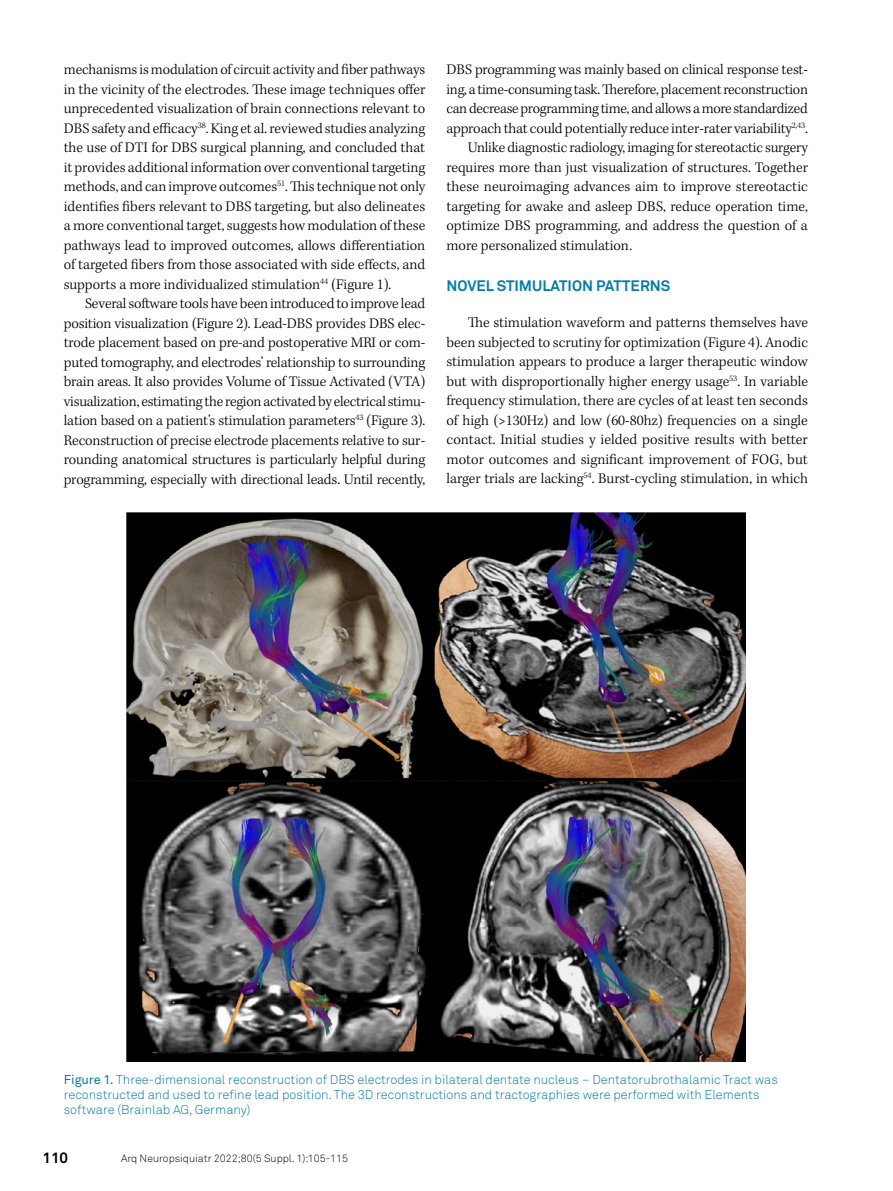
<style>
.page{position:relative;width:893px;height:1191px;background:#fff}
.page>*{position:absolute;margin:0;border:0;box-sizing:border-box;transform-origin:0 0}
.t1{font:300 15px/19.5px "Kepler Std";letter-spacing:-.005em;color:#000;text-align:justify}
.t2{font:700 15px "Akkurat Pro";color:#007dac}
.t3{font:700 15px "Akkurat Pro";color:#000}
.t4{font:12.75px/15.3px "Akkurat Light Pro";color:#007dac}
.t5{font:10.5px "Akkurat Light Pro";color:#000}
.s1{font-family:"Akkurat Pro"}
</style>
<div class="page">
<img style="left:126px;top:512px;width:619px;height:549px">
<p class="t1" style="left:64px;top:60px;width:363px">mechanisms is modulation of circuit activity and fiber pathways in the vicinity of the electrodes. These image techniques offer unprecedented visualization of brain connections relevant to DBS safety and efficacy<sup>38</sup>. King et al. reviewed studies analyzing the use of DTI for DBS surgical planning, and concluded that it provides additional information over conventional targeting methods, and can improve outcomes<sup>51</sup>. This technique not only identifies fibers relevant to DBS targeting, but also delineates a more conventional target, suggests how modulation of these pathways lead to improved outcomes, allows differentiation of targeted fibers from those associated with side effects, and supports a more individualized stimulation<sup>44</sup> (Figure 1).</p>
<p class="t1" style="left:64px;top:294px;width:363px;text-indent:21px">Several software tools have been introduced to improve lead position visualization (Figure 2). Lead-DBS provides DBS elec&shy;trode placement based on pre-and postoperative MRI or com&shy;puted tomography, and electrodes’ relationship to surrounding brain areas. It also provides Volume of Tissue Activated (VTA) visualization, estimating the region activated by electrical stimu&shy;lation based on a patient’s stimulation parameters<sup>43</sup> (Figure 3).<br>Reconstruction of precise electrode placements relative to sur&shy;rounding anatomical structures is particularly helpful during programming, especially with directional leads. Until recently,</p>
<p class="t1" style="left:446px;top:60px;width:363px">DBS programming was mainly based on clinical response test-</p>
<p class="t1" style="left:446px;top:80px;width:363px">ing, a time-consuming task. Therefore, placement reconstruction</p>
<p class="t1" style="left:446px;top:99px;width:363px">can decrease programming time, and allows a more standardized</p>
<p class="t1" style="left:446px;top:119px;width:363px">approach that could potentially reduce inter-rater variability<sup>2,43</sup>.</p>
<p class="t1" style="left:468px;top:138px;width:342px">Unlike diagnostic radiology, imaging for stereotactic surgery</p>
<p class="t1" style="left:446px;top:158px;width:363px">requires more than just visualization of structures. Together</p>
<p class="t1" style="left:446px;top:177px;width:363px">these neuroimaging advances aim to improve stereotactic</p>
<p class="t1" style="left:446px;top:197px;width:363px">targeting for awake and asleep DBS, reduce operation time,</p>
<p class="t1" style="left:446px;top:216px;width:363px">optimize DBS programming, and address the question of a</p>
<p class="t1" style="left:446px;top:236px;width:187px">more personalized stimulation.</p>
<p class="t2" style="left:446px;top:276px;width:225px">NOVEL STIMULATION PATTERNS</p>
<p class="t1" style="left:446px;top:313px;width:363px;text-indent:21px">The stimulation waveform and patterns themselves have been subjected to scrutiny for optimization (Figure 4). Anodic stimulation appears to produce a larger therapeutic window but with disproportionally higher energy usage<sup>53</sup>. In variable frequency stimulation, there are cycles of at least ten seconds of high (&gt;130Hz) and low (60-80hz) frequencies on a single contact. Initial studies y ielded positive results with better motor outcomes and significant improvement of FOG, but larger trials are lacking<sup>54</sup>. Burst-cycling stimulation, in which</p>
<p class="t4" style="left:64px;top:1072px;width:716px"><span class="s1">Figure 1.</span> Three-dimensional reconstruction of DBS electrodes in bilateral dentate nucleus – Dentatorubrothalamic Tract was reconstructed and used to refine lead position. The 3D reconstructions and tractographies were performed with Elements software (Brainlab AG, Germany)</p>
<p class="t3" style="left:43px;top:1148px;width:27px">110</p>
<p class="t5" style="left:121px;top:1151px;width:229px">Arq Neuropsiquiatr 2022;80(5 Suppl. 1):105-115</p>
</div>
